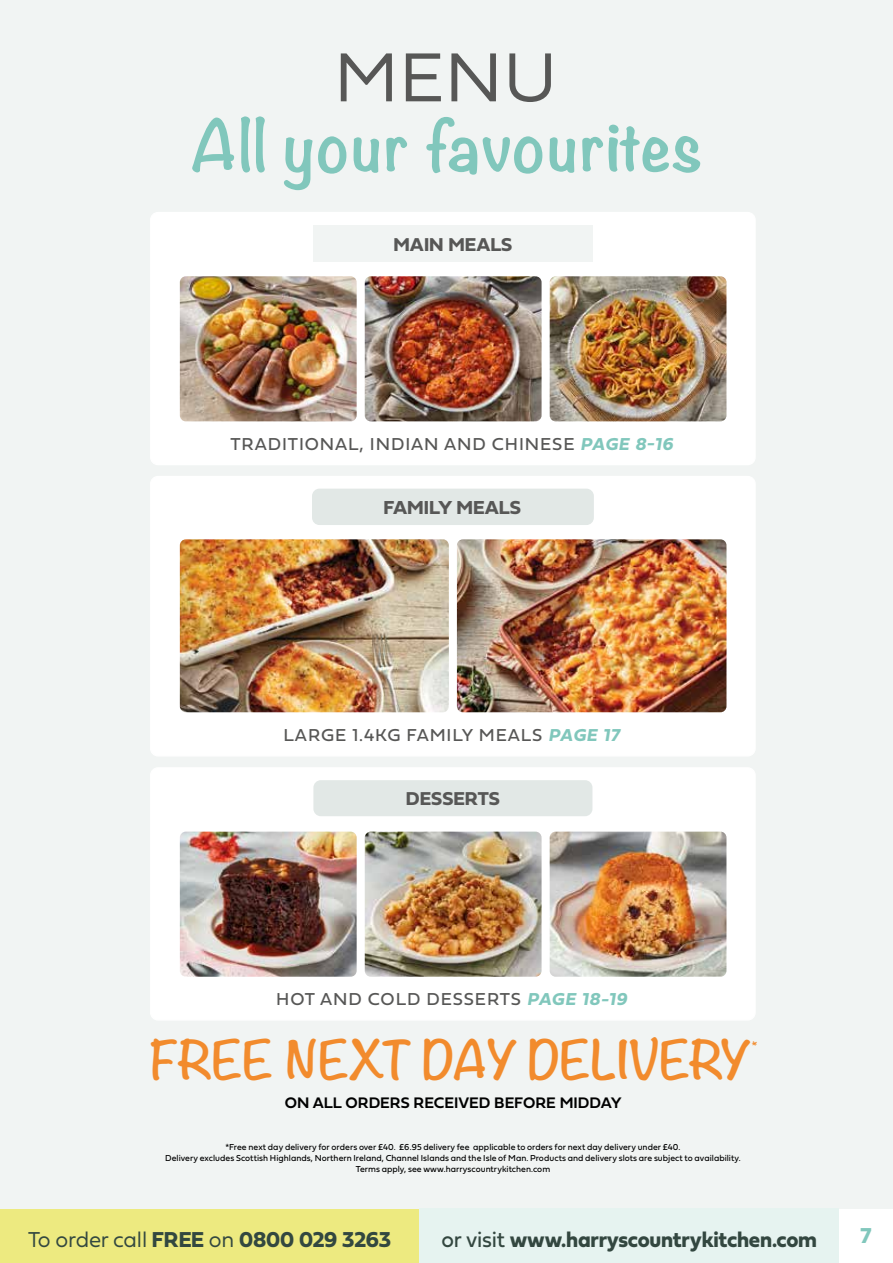
<style>
.page{position:relative;width:893px;height:1263px;background:#f1f4f3}
.page>*{position:absolute;margin:0;border:0;box-sizing:border-box;transform-origin:0 0}
.t1{font:72.15px "Fieldwork Geo Light";color:#575756}
.t2{font:700 63.6px "Noteworthy";letter-spacing:.02em;color:#81c7bc}
.t3{font:700 47.1px "Noteworthy";letter-spacing:-.02em;color:#f28b2d}
.t4{font:22.5px "Fieldwork Geo Bold";letter-spacing:-.01em;color:#334740}
.t5{font:22.5px "Fieldwork Geo Bold";letter-spacing:-.01em;color:#334840}
.t6{font:22.5px "Fieldwork Geo Bold";color:#81c7bc}
.t7{font:19.5px "Fieldwork Geo Bold";color:#575756}
.t8{font:19.35px "Fieldwork Geo Bold";color:#575756}
.t9{font:18px "Fieldwork Geo Regular";letter-spacing:.05em;color:#575756}
.t10{font:15.9px "Fieldwork Geo Demibold";color:#000}
.t11{font:700 11.4px "Noteworthy";color:#f28b2d}
.t12{font:9px/11.1px "Fieldwork Geo Regular";letter-spacing:.005em;color:#000;text-align:center}
.s1{font-family:"Fieldwork";font-weight:700;font-style:italic;color:#81c7bc}
.s2{font-family:"Fieldwork Geo Light"}
.s3{font-family:"Fieldwork Geo Regular"}
</style>
<div class="page">
<div style="left:839px;top:1209px;width:54px;height:54px;background:#fff"></div>
<div style="left:151px;top:768px;width:604px;height:252px;background:#fff;border-radius:7px"></div>
<div style="left:150px;top:767px;width:606px;height:253px;border:1px solid #fff;border-radius:7px"></div>
<div style="left:313px;top:780px;width:279px;height:36px;background:#e2e8e6;border-radius:7px"></div>
<img style="left:180px;top:832px;width:177px;height:145px">
<img style="left:365px;top:832px;width:177px;height:145px">
<img style="left:550px;top:832px;width:176px;height:145px">
<div style="left:151px;top:476px;width:604px;height:280px;background:#fff;border-radius:7px"></div>
<div style="left:150px;top:476px;width:606px;height:280px;border:1px solid #fff;border-radius:7px"></div>
<div style="left:312px;top:489px;width:282px;height:36px;background:#e2e8e6;border-radius:7px"></div>
<div style="left:151px;top:213px;width:604px;height:252px;background:#fff;border-radius:7px"></div>
<div style="left:150px;top:212px;width:606px;height:253px;border:1px solid #fff;border-radius:7px"></div>
<img style="left:180px;top:276px;width:177px;height:145px">
<img style="left:365px;top:276px;width:177px;height:145px">
<img style="left:550px;top:276px;width:176px;height:145px">
<div style="left:313px;top:226px;width:279px;height:36px;background:#f1f4f3"></div>
<div style="left:0;top:1209px;width:419px;height:54px;background:#edea80"></div>
<div style="left:419px;top:1209px;width:420px;height:54px;background:#e6f3f0"></div>
<img style="left:180px;top:539px;width:269px;height:173px">
<img style="left:457px;top:539px;width:269px;height:173px">
<h1 class="t1" style="left:334px;top:21px;width:225px">MENU</h1>
<h2 class="t2" style="left:190px;top:89px;width:514px">All your favourites</h2>
<h3 class="t8" style="left:393px;top:229px;width:120px">MAIN MEALS</h3>
<h3 class="t9" style="left:230px;top:430px;width:444px">TRADITIONAL, INDIAN AND CHINESE <span class="s1">PAGE 8-16</span></h3>
<h3 class="t7" style="left:383px;top:492px;width:139px">FAMILY MEALS</h3>
<h3 class="t9" style="left:284px;top:721px;width:337px">LARGE 1.4KG FAMILY MEALS <span class="s1">PAGE 17</span></h3>
<h3 class="t8" style="left:406px;top:783px;width:96px">DESSERTS</h3>
<h3 class="t9" style="left:276px;top:985px;width:352px">HOT AND COLD DESSERTS <span class="s1">PAGE 18-19</span></h3>
<h3 class="t3" style="left:149px;top:1018px;width:604px">FREE NEXT DAY DELIVERY</h3>
<p class="t11" style="left:752px;top:1036px;width:5px">*</p>
<h3 class="t10" style="left:285px;top:1090px;width:338px">ON ALL ORDERS RECEIVED BEFORE MIDDAY</h3>
<p class="t12" style="left:165px;top:1141px;width:577px">*Free next day delivery for orders over £40. £6.95 delivery fee applicable to orders for next day delivery under £40.<br>Delivery excludes Scottish Highlands, Northern Ireland, Channel Islands and the Isle of Man. Products and delivery slots are subject to availability.<br>Terms apply, see www.harryscountrykitchen.com</p>
<h3 class="t5" style="left:28px;top:1222px;width:364px"><span class="s2">To order call</span> FREE <span class="s2">on</span> 0800 029 3263</h3>
<h3 class="t4" style="left:441px;top:1222px;width:377px"><span class="s3">or visit</span> www.harryscountrykitchen.com</h3>
<h3 class="t6" style="left:860px;top:1217px;width:13px">7</h3>
</div>
